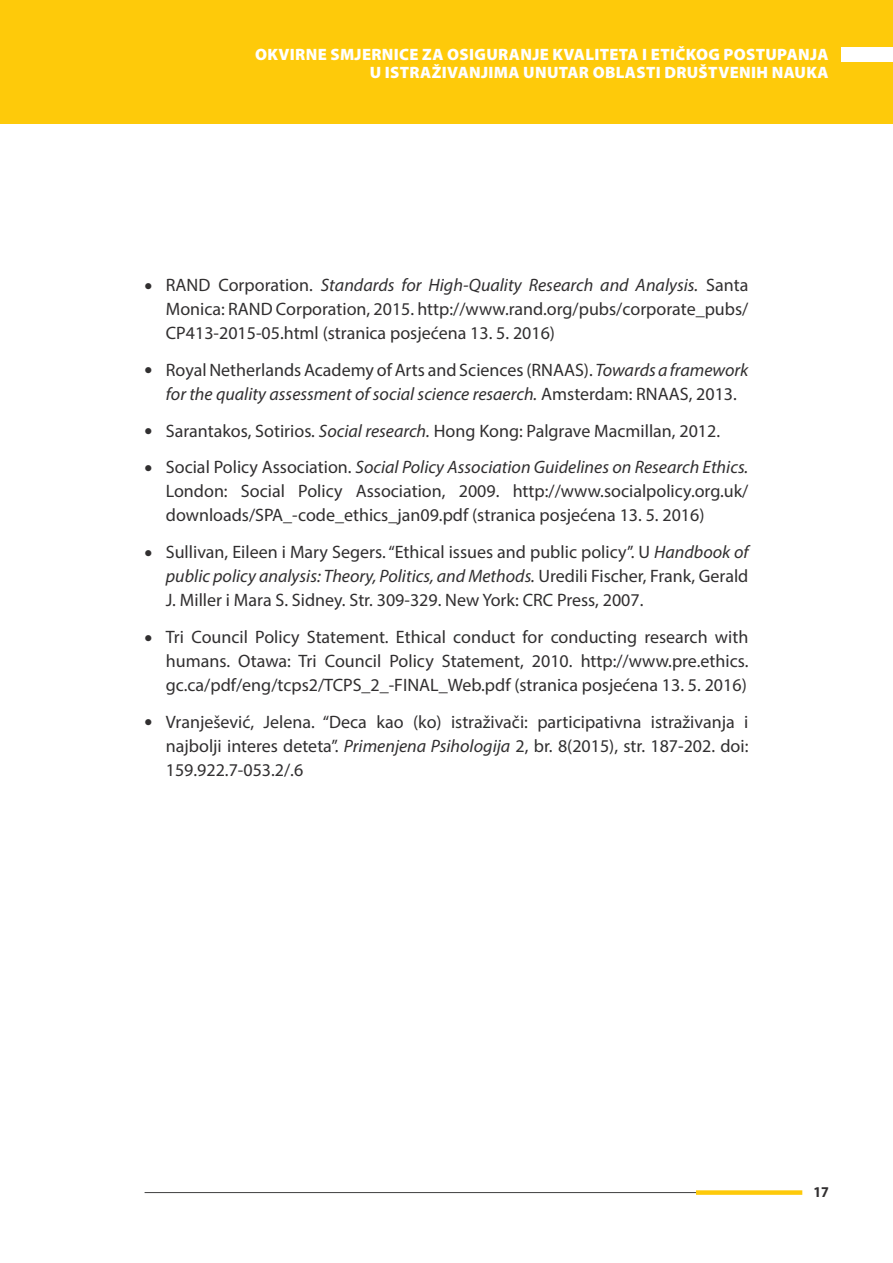
<style>
.page{position:relative;width:893px;height:1263px;background:#fff}
.page>*{position:absolute;margin:0;border:0;box-sizing:border-box;transform-origin:0 0}
.t1{font:18px/24px "Myriad Pro";color:#312f30;text-align:justify}
.t2{font:900 16.5px/18px "Myriad Pro";letter-spacing:.02em;color:#fff;text-align:right}
.t3{font:700 semi-condensed 15px "Myriad Pro";color:#312f30}
.s1{font-style:italic}
</style>
<div class="page">
<div style="left:0;top:0;width:893px;height:123px;background:#feca0a"></div>
<div style="left:842px;top:48px;width:51px;height:14px;background:#fff"></div>
<hr style="left:145px;top:1192px;width:656px;height:1px;background:#3e3e3f">
<div style="left:696px;top:1190px;width:106px;height:5px;background:#feca0a"></div>
<p class="t2" style="left:255px;top:45px;width:575px">OKVIRNE SMJERNICE ZA OSIGURANJE KVALITETA I ETIČKOG POSTUPANJA<br>U ISTRAŽIVANJIMA UNUTAR OBLASTI DRUŠTVENIH NAUKA</p>
<p class="t1" style="left:166px;top:273px;width:584px;text-indent:-21px">● RAND Corporation. <span class="s1">Standards for High-Quality Research and Analysis.</span> Santa Monica: RAND Corporation, 2015. http://www.rand.org/pubs/corporate_pubs/ CP413-2015-05.html (stranica posjećena 13. 5. 2016)</p>
<p class="t1" style="left:145px;top:358px;width:605px;text-align:center">● Royal Netherlands Academy of Arts and Sciences (RNAAS). <span class="s1">Towards a framework for the quality assessment of social science resaerch.</span> Amsterdam: RNAAS, 2013.</p>
<p class="t1" style="left:145px;top:418px;width:577px">● Sarantakos, Sotirios. <span class="s1">Social research.</span> Hong Kong: Palgrave Macmillan, 2012.</p>
<p class="t1" style="left:166px;top:455px;width:584px;text-indent:-21px">● Social Policy Association. <span class="s1">Social Policy Association Guidelines on Research Ethics.<br></span>London: Social Policy Association, 2009. http://www.socialpolicy.org.uk/ downloads/SPA_-code_ethics_jan09.pdf (stranica posjećena 13. 5. 2016)</p>
<p class="t1" style="left:166px;top:540px;width:584px;text-indent:-21px">● Sullivan, Eileen i Mary Segers. “Ethical issues and public policy”. U <span class="s1">Handbook of public policy analysis: Theory, Politics, and Methods.</span> Uredili Fischer, Frank, Gerald J. Miller i Mara S. Sidney. Str. 309-329. New York: CRC Press, 2007.</p>
<p class="t1" style="left:166px;top:625px;width:584px;text-indent:-21px">● Tri Council Policy Statement. Ethical conduct for conducting research with humans. Otawa: Tri Council Policy Statement, 2010. http://www.pre.ethics. gc.ca/pdf/eng/tcps2/TCPS_2_-FINAL_Web.pdf (stranica posjećena 13. 5. 2016)</p>
<p class="t1" style="left:166px;top:709px;width:584px;text-indent:-21px">● Vranješević, Jelena. “Deca kao (ko) istraživači: participativna istraživanja i najbolji interes deteta”. <span class="s1">Primenjena Psihologija</span> 2, br. 8(2015), str. 187-202. doi:<br>159.922.7-053.2/.6</p>
<p class="t3" style="left:813px;top:1183px;width:17px">17</p>
</div>
